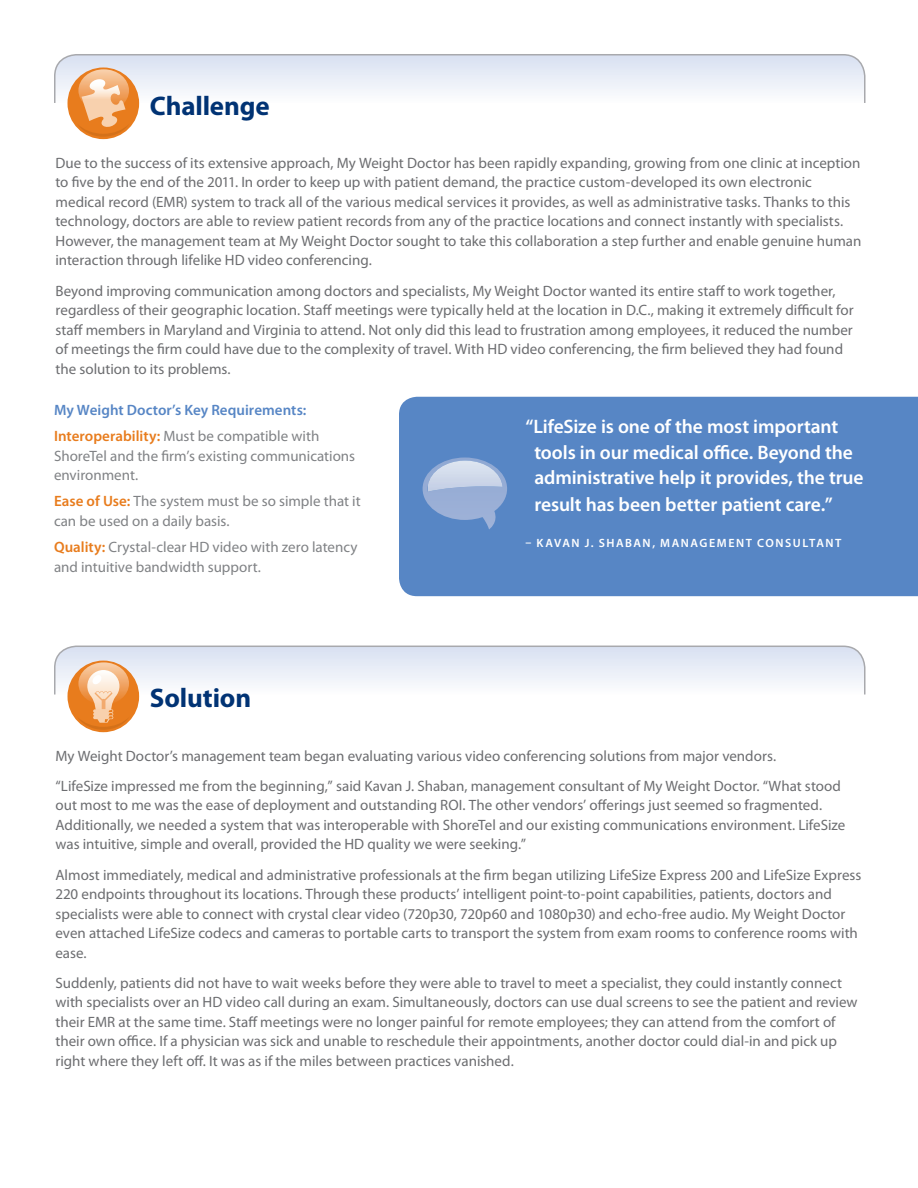
<style>
.page{position:relative;width:918px;height:1188px;background:#fff}
.page>*{position:absolute;margin:0;border:0;box-sizing:border-box;transform-origin:0 0}
._02_Header_A__front{font:700 27px "Myriad Pro";letter-spacing:-.005em;color:#013374}
._02_Header_A__front-2{font:600 19.5px/26px "Myriad Pro";letter-spacing:-.005em;color:#fff}
._03_Body_Copy_A__fro{font:15px/19.5px "Myriad Pro";color:#6c6d70}
._03_Body_Copy_A__fro-2{font:15px/19.5px "Myriad Pro";color:#808285}
._03_Body_Copy_A__fro-3{font:600 15px "Myriad Pro";color:#5786c5}
._02_Header_A__front-3{font:600 12px "Myriad Pro";letter-spacing:.125em;color:#fff}
.s1{font-weight:600;color:#e87c1d}
</style>
<div class="page">
<div style="left:399px;top:397px;width:519px;height:199px;background:#5786c5"></div>
<svg style="left:423px;top:458px;width:84px;height:72px;background:#7d9dce"></svg>
<img style="left:428px;top:461px;width:75px;height:31px">
<svg style="left:54px;top:54px;width:812px;height:83px"></svg>
<svg style="left:54px;top:645px;width:812px;height:85px"></svg>
<p class="_02_Header_A__front" style="left:150px;top:88px;width:121px">Challenge</p>
<p class="_03_Body_Copy_A__fro" style="left:55px;top:153px;width:807px">Due to the success of its extensive approach, My Weight Doctor has been rapidly expanding, growing from one clinic at inception to five by the end of the 2011. In order to keep up with patient demand, the practice custom-developed its own electronic medical record (EMR) system to track all of the various medical services it provides, as well as administrative tasks. Thanks to this technology, doctors are able to review patient records from any of the practice locations and connect instantly with specialists.<br>However, the management team at My Weight Doctor sought to take this collaboration a step further and enable genuine human interaction through lifelike HD video conferencing.</p>
<p class="_03_Body_Copy_A__fro" style="left:55px;top:281px;width:800px">Beyond improving communication among doctors and specialists, My Weight Doctor wanted its entire staff to work together, regardless of their geographic location. Staff meetings were typically held at the location in D.C., making it extremely difficult for staff members in Maryland and Virginia to attend. Not only did this lead to frustration among employees, it reduced the number of meetings the firm could have due to the complexity of travel. With HD video conferencing, the firm believed they had found the solution to its problems.</p>
<p class="_03_Body_Copy_A__fro-3" style="left:54px;top:400px;width:254px">My Weight Doctor’s Key Requirements:</p>
<p class="_03_Body_Copy_A__fro-2" style="left:54px;top:426px;width:303px"><span class="s1">Interoperability:</span> Must be compatible with<br>ShoreTel and the firm’s existing communications environment.</p>
<p class="_03_Body_Copy_A__fro-2" style="left:54px;top:491px;width:308px"><span class="s1">Ease of Use:</span> The system must be so simple that it can be used on a daily basis.</p>
<p class="_03_Body_Copy_A__fro-2" style="left:54px;top:537px;width:305px"><span class="s1">Quality:</span> Crystal-clear HD video with zero latency and intuitive bandwidth support.</p>
<p class="_02_Header_A__front" style="left:150px;top:681px;width:103px">Solution</p>
<p class="_02_Header_A__front-2" style="left:534px;top:413px;width:331px;text-indent:-9px">“LifeSize is one of the most important tools in our medical office. Beyond the administrative help it provides, the true result has been better patient care.”</p>
<p class="_02_Header_A__front-3" style="left:525px;top:535px;width:318px">– KAVAN J. SHABAN, MANAGEMENT CONSULTANT</p>
<p class="_03_Body_Copy_A__fro" style="left:55px;top:745px;width:722px">My Weight Doctor’s management team began evaluating various video conferencing solutions from major vendors.</p>
<p class="_03_Body_Copy_A__fro" style="left:55px;top:776px;width:791px">“LifeSize impressed me from the beginning,” said Kavan J. Shaban, management consultant of My Weight Doctor. “What stood out most to me was the ease of deployment and outstanding ROI. The other vendors’ offerings just seemed so fragmented.<br>Additionally, we needed a system that was interoperable with ShoreTel and our existing communications environment. LifeSize was intuitive, simple and overall, provided the HD quality we were seeking.”</p>
<p class="_03_Body_Copy_A__fro" style="left:55px;top:865px;width:807px">Almost immediately, medical and administrative professionals at the firm began utilizing LifeSize Express 200 and LifeSize Express 220 endpoints throughout its locations. Through these products’ intelligent point-to-point capabilities, patients, doctors and specialists were able to connect with crystal clear video (720p30, 720p60 and 1080p30) and echo-free audio. My Weight Doctor even attached LifeSize codecs and cameras to portable carts to transport the system from exam rooms to conference rooms with ease.</p>
<p class="_03_Body_Copy_A__fro" style="left:55px;top:973px;width:804px">Suddenly, patients did not have to wait weeks before they were able to travel to meet a specialist, they could instantly connect with specialists over an HD video call during an exam. Simultaneously, doctors can use dual screens to see the patient and review their EMR at the same time. Staff meetings were no longer painful for remote employees; they can attend from the comfort of their own office. If a physician was sick and unable to reschedule their appointments, another doctor could dial-in and pick up right where they left off. It was as if the miles between practices vanished.</p>
</div>
